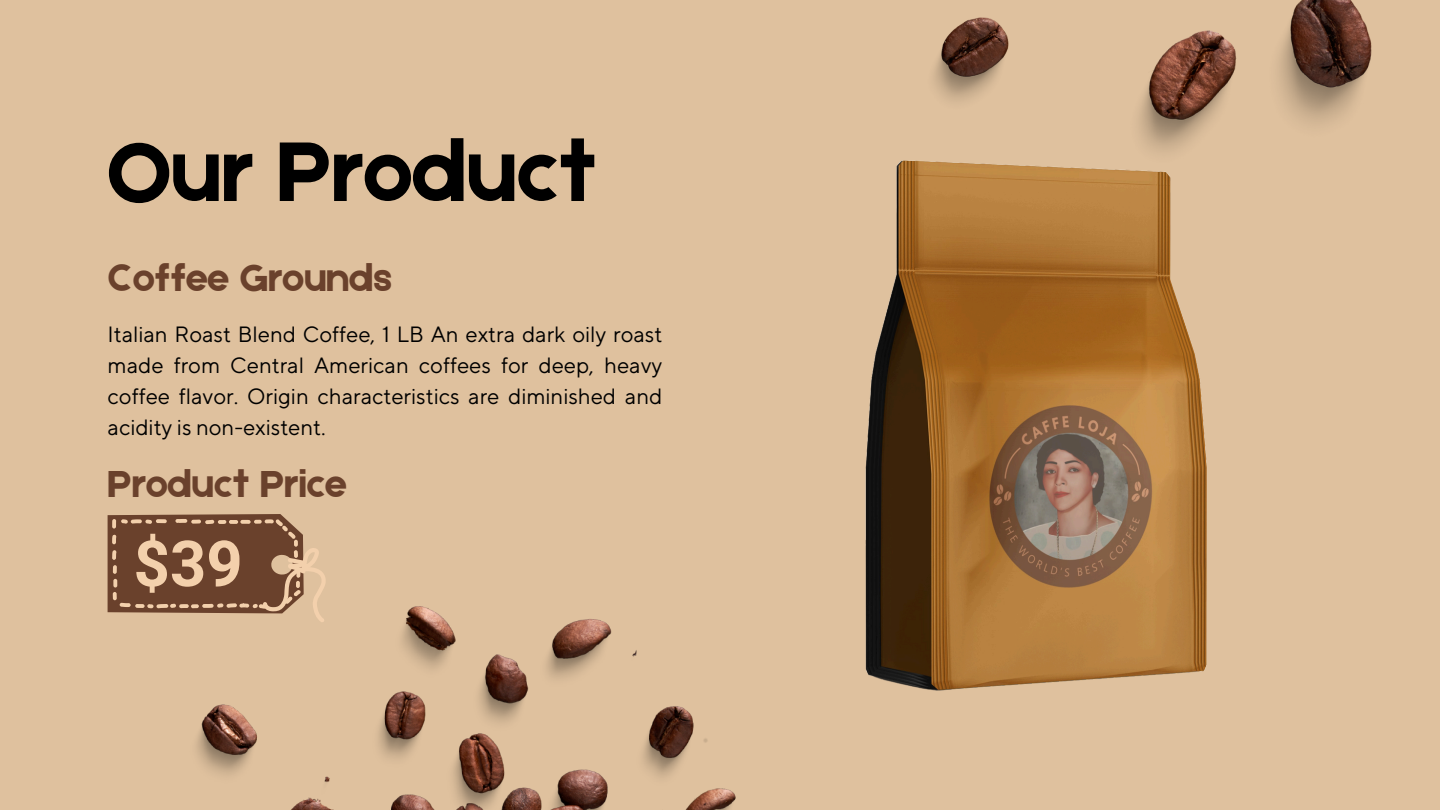
<style>
.page{position:relative;width:1440px;height:810px;background:#dfc19e}
.page>*{position:absolute;margin:0;border:0;box-sizing:border-box;transform-origin:0 0}
.t1{font:90px "Etna";color:#000}
.t2{font:700 63.6px "Roboto";color:#f3d0ac}
.t3{font:40px "Etna";color:#6a412c}
.t4{font:22px/30.8px "TT Norms Pro";color:#000;text-align:justify}
</style>
<div class="page">
<img style="left:196px;top:607px;width:540px;height:203px">
<img style="left:1139px;top:31px;width:97px;height:112px">
<img style="left:1279px;top:0;width:93px;height:124px">
<img style="left:934px;top:17px;width:75px;height:85px">
<svg style="left:108px;top:514px;width:218px;height:109px"></svg>
<img style="left:865px;top:143px;width:342px;height:548px">
<h3 class="t1" style="left:108px;top:108px;width:491px">Our Product</h3>
<h3 class="t3" style="left:108px;top:250px;width:286px">Coffee Grounds</h3>
<p class="t4" style="left:108px;top:320px;width:556px">Italian Roast Blend Coffee, 1 LB An extra dark oily roast made from Central American coffees for deep, heavy coffee flavor. Origin characteristics are diminished and acidity is non-existent.</p>
<p class="t3" style="left:108px;top:455px;width:240px">Product Price</p>
<h2 class="t2" style="left:134px;top:527px;width:111px">$39</h2>
</div>
